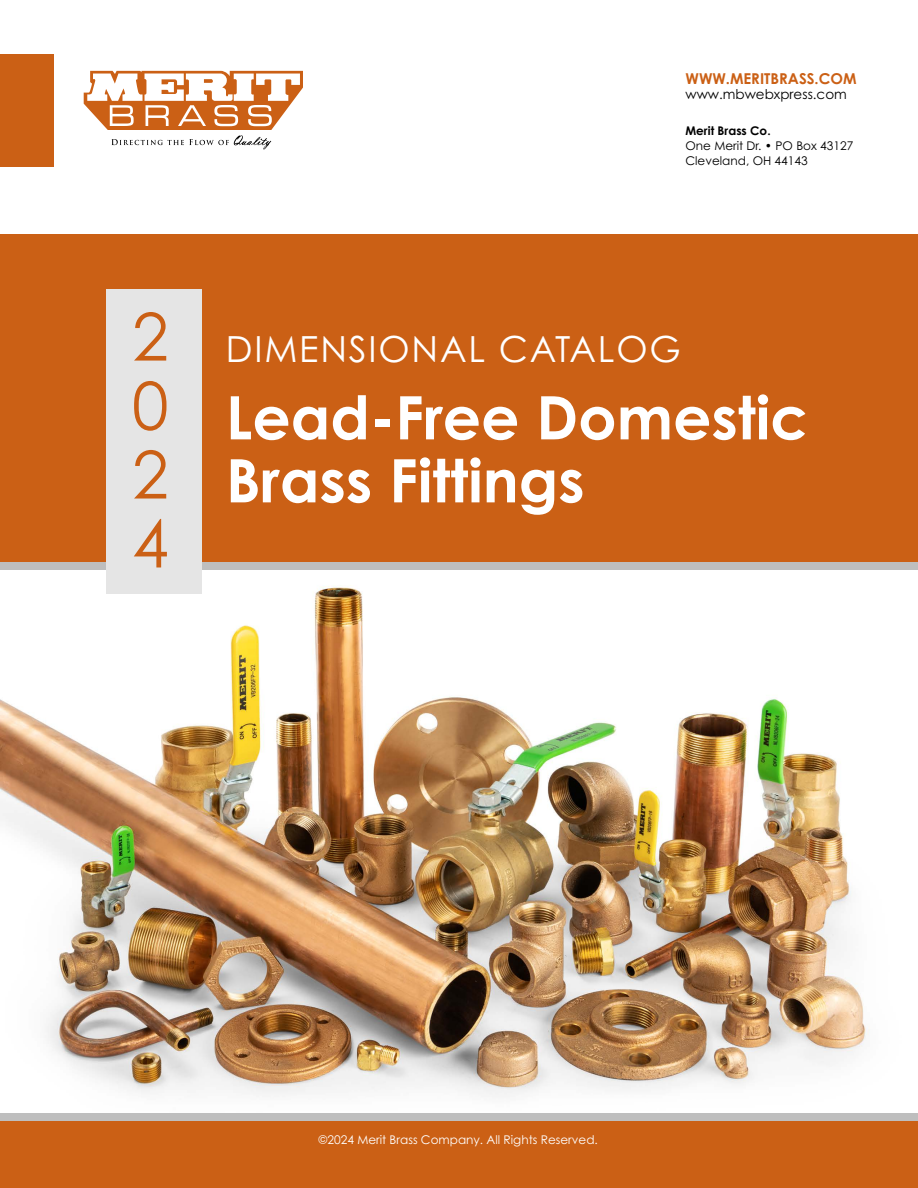
<style>
.page{position:relative;width:918px;height:1188px;background:#fff}
.page>*{position:absolute;margin:0;border:0;box-sizing:border-box;transform-origin:0 0}
.t1{font:66px/69px "Century Gothic Pro";color:#cb6015;text-align:justify}
.t2{font:700 60px/63px "Century Gothic Pro";color:#fff}
.t3{font:36px "Century Gothic Pro";letter-spacing:.05em;color:#fff}
.t4{font:700 15px "Century Gothic Pro";color:#cb6015}
.t5{font:13.5px "Century Gothic Pro";color:#000}
.t6{font:12px "Century Gothic Pro";color:#fff}
.t7{font:12px/15px "Century Gothic Pro";color:#000}
.t8{font:700 12px "Century Gothic Pro";color:#000}
.s1{font-size:66px;color:#cb6015}
</style>
<div class="page">
<div style="left:0;top:54px;width:54px;height:112px;background:#cb6015"></div>
<svg style="left:84px;top:71px;width:219px;height:78px"></svg>
<div style="left:0;top:234px;width:918px;height:336px;background:#cb6015"></div>
<div style="left:0;top:1121px;width:918px;height:67px;background:#cb6015"></div>
<img style="left:0;top:586px;width:870px;height:511px">
<div style="left:0;top:1113px;width:918px;height:8px;background:#bebebe"></div>
<div style="left:0;top:562px;width:918px;height:8px;background:#bebebe"></div>
<div style="left:106px;top:290px;width:96px;height:304px;background:#e5e5e5"></div>
<p class="t4" style="left:686px;top:69px;width:173px">WWW.MERITBRASS.COM</p>
<p class="t5" style="left:686px;top:86px;width:163px">www.mbwebxpress.com</p>
<p class="t8" style="left:686px;top:123px;width:87px">Merit Brass Co.</p>
<p class="t7" style="left:686px;top:138px;width:169px">One Merit Dr. • PO Box 43127<br>Cleveland, OH 44143</p>
<h3 class="t3" style="left:132px;top:327px;width:550px"><span class="s1">2</span> DIMENSIONAL CATALOG</h3>
<h1 class="t1" style="left:132px;top:371px;width:38px">0<br>2<br>4</h1>
<h2 class="t2" style="left:226px;top:385px;width:584px">Lead-Free Domestic<br>Brass Fittings</h2>
<p class="t6" style="left:319px;top:1133px;width:281px">©2024 Merit Brass Company. All Rights Reserved.</p>
</div>
